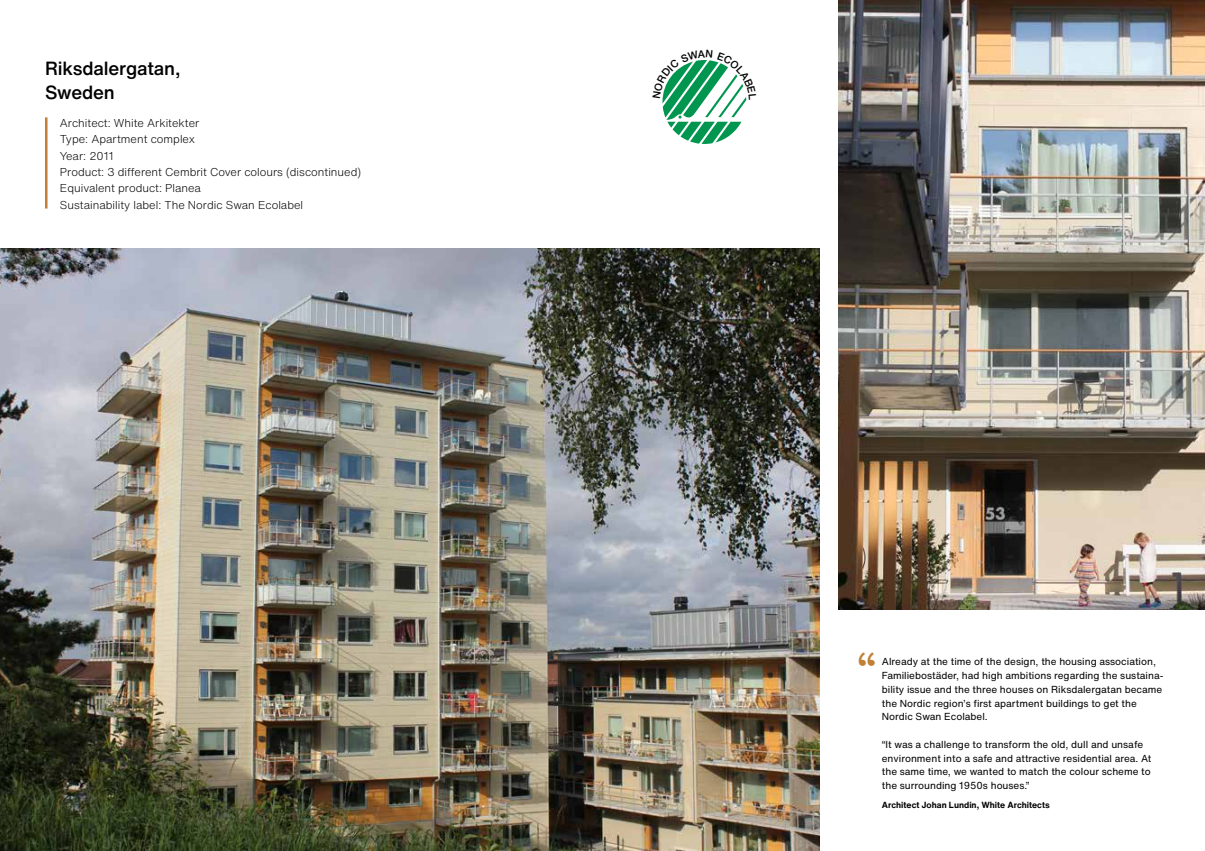
<style>
.page{position:relative;width:1205px;height:851px;background:#fff}
.page>*{position:absolute;margin:0;border:0;box-sizing:border-box;transform-origin:0 0}
.t1{font:700 45.88px "Brandon Grotesque";color:#c08036}
.t2{font:500 18.75px/23.8px "Helvetica Now Text";letter-spacing:-.01em;color:#000}
.t3{font:300 11.25px/16.2px "Helvetica Now Text";color:#000}
.t4{font:10px/13.8px "Helvetica Now Text";color:#000}
.t5{font:700 8.75px "Helvetica Now Text";color:#000}
</style>
<div class="page">
<hr style="left:45px;top:117px;width:3px;height:91px;background:#c08036">
<img style="left:0;top:248px;width:820px;height:602px">
<img style="left:839px;top:0;width:366px;height:609px">
<svg style="left:662px;top:60px;width:85px;height:84px"></svg>
<h2 class="t2" style="left:45px;top:57px;width:137px">Riksdalergatan,<br>Sweden</h2>
<p class="t3" style="left:60px;top:115px;width:303px">Architect: White Arkitekter<br>Type: Apartment complex<br>Year: 2011<br>Product: 3 different Cembrit Cover colours (discontinued)<br>Equivalent product: Planea<br>Sustainability label: The Nordic Swan Ecolabel</p>
<h1 class="t1" style="left:857px;top:637px;width:19px">“</h1>
<p class="t4" style="left:882px;top:654px;width:283px">Already at the time of the design, the housing association, Familiebostäder, had high ambitions regarding the sustaina&shy;bility issue and the three houses on Riksdalergatan became the Nordic region’s first apartment buildings to get the Nordic Swan Ecolabel.</p>
<p class="t4" style="left:882px;top:737px;width:271px">“It was a challenge to transform the old, dull and unsafe environment into a safe and attractive residential area. At the same time, we wanted to match the colour scheme to the surrounding 1950s houses.”</p>
<p class="t5" style="left:882px;top:798px;width:169px">Architect Johan Lundin, White Architects</p>
</div>
